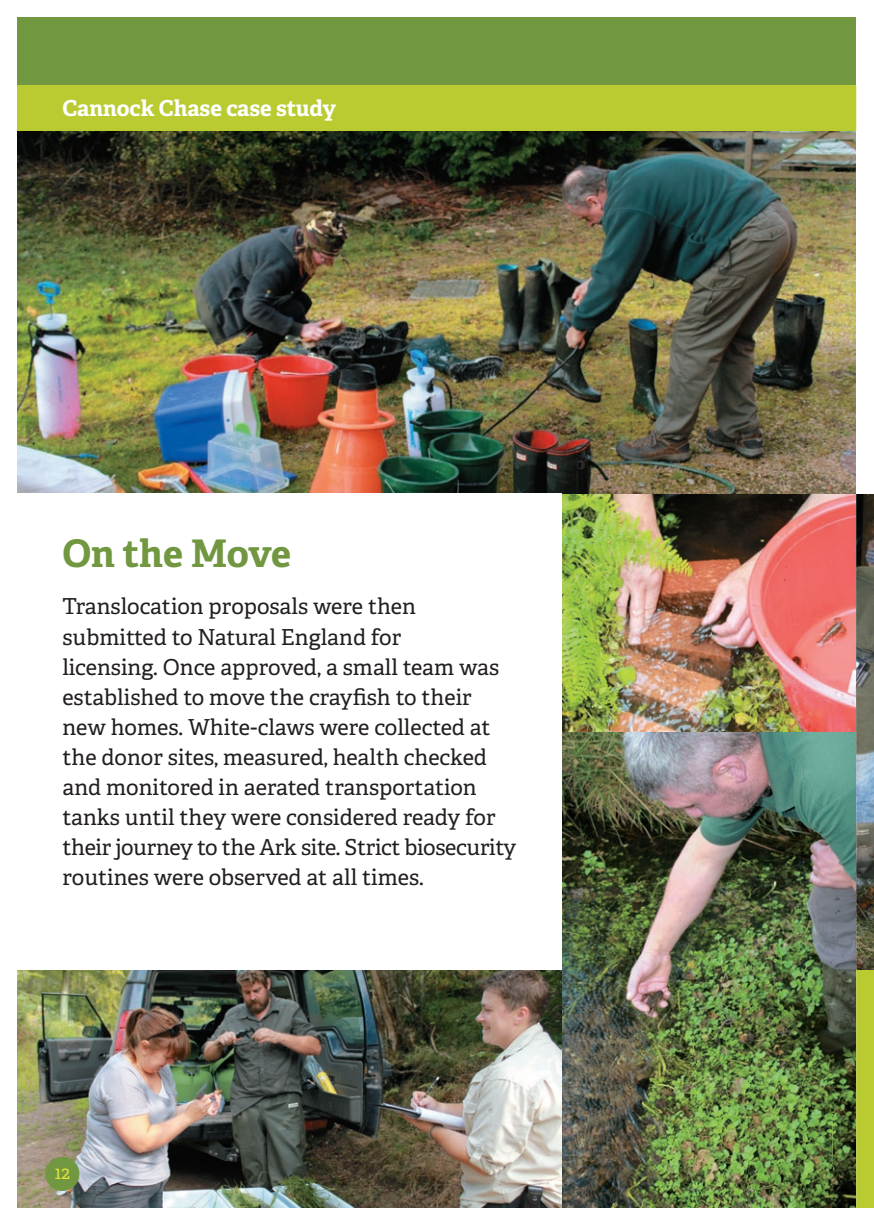
<style>
.page{position:relative;width:874px;height:1225px;background:#fff}
.page>*{position:absolute;margin:0;border:0;box-sizing:border-box;transform-origin:0 0}
.t1{font:700 38px "Adelle";letter-spacing:-.005em;color:#719741}
.t2{font:22px/30px "Adelle Basic";color:#231f20}
.t3{font:700 22px "Adelle";color:#fff}
.t4{font:18px "Adelle Basic";color:#e0e339}
</style>
<div class="page">
<img style="left:561px;top:731px;width:295px;height:477px">
<img style="left:562px;top:493px;width:294px;height:238px">
<img style="left:17px;top:970px;width:544px;height:238px">
<div style="left:17px;top:17px;width:839px;height:476px;background:#719741"></div>
<img style="left:17px;top:130px;width:839px;height:363px">
<div style="left:45px;top:1157px;width:34px;height:34px;background:#719741;border-radius:50%"></div>
<div style="left:17px;top:85px;width:839px;height:45px;background:#bacb32"></div>
<div style="left:856px;top:969px;width:17px;height:239px;background:#bacb32"></div>
<img style="left:857px;top:494px;width:16px;height:475px">
<img style="left:856px;top:731px;width:1px;height:477px">
<img style="left:856px;top:493px;width:1px;height:238px">
<p class="t3" style="left:62px;top:94px;width:275px">Cannock Chase case study</p>
<h1 class="t1" style="left:62px;top:530px;width:230px">On the Move</h1>
<p class="t2" style="left:62px;top:592px;width:455px">Translocation proposals were then submitted to Natural England for<br>licensing. Once approved, a small team was established to move the crayfish to their new homes. White-claws were collected at the donor sites, measured, health checked and monitored in aerated transportation tanks until they were considered ready for their journey to the Ark site. Strict biosecurity routines were observed at all times.</p>
<p class="t4" style="left:55px;top:1161px;width:17px">12</p>
</div>
